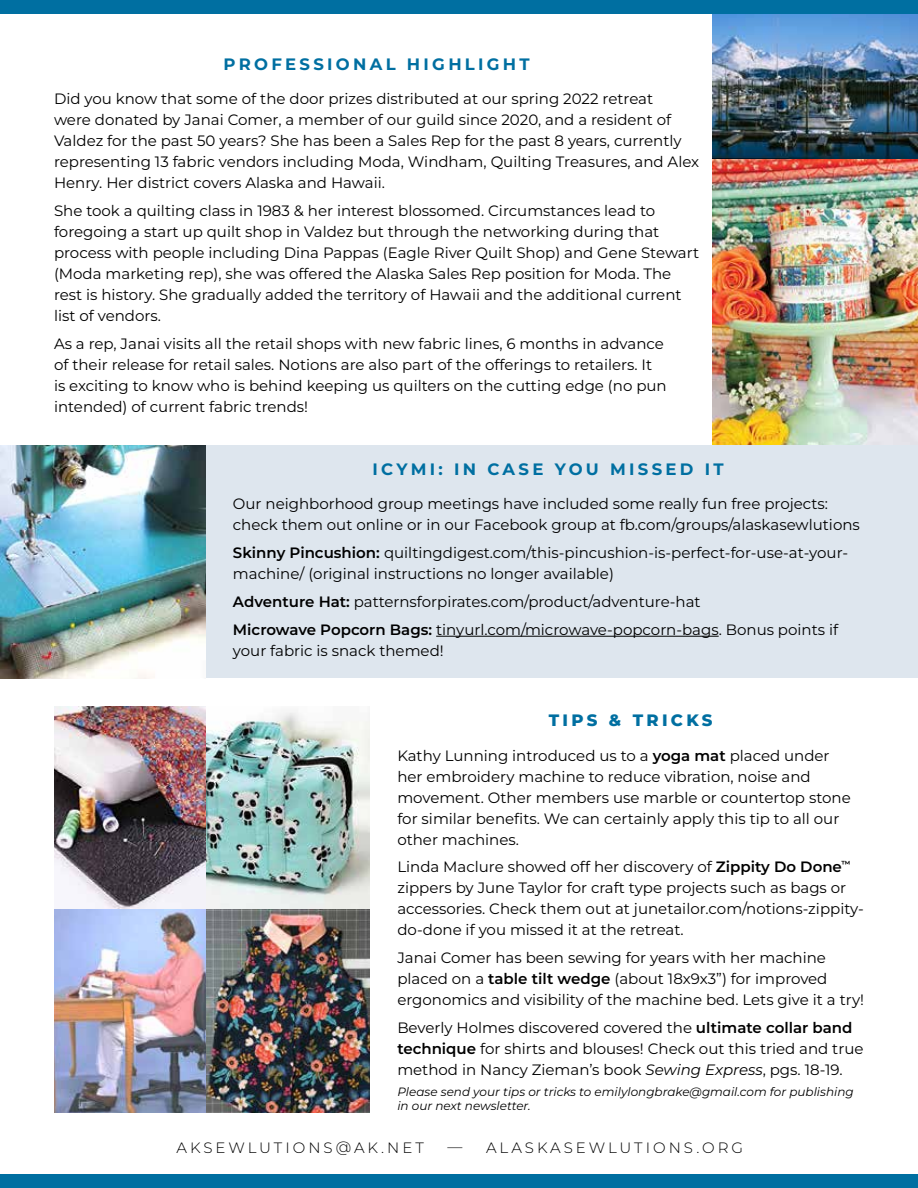
<style>
.page{position:relative;width:918px;height:1188px;background:#fff}
.page>*{position:absolute;margin:0;border:0;box-sizing:border-box;transform-origin:0 0}
.t1{font:700 16.5px "Montserrat";letter-spacing:.2em;color:#006fa1}
.t2{font:800 16.5px "Montserrat";letter-spacing:.2em;color:#006fa1}
.t3{font:15px/21px "Montserrat";color:#000}
.t4{font:300 15px "Montserrat";letter-spacing:.2em;color:#000}
.t5{font:italic 12px/14.4px "Montserrat";color:#000}
.s1{font-weight:600}
.s2{font-style:italic}
</style>
<div class="page">
<div style="left:0;top:1174px;width:918px;height:14px;background:#006fa1"></div>
<img style="left:713px;top:159px;width:205px;height:287px">
<img style="left:713px;top:14px;width:205px;height:145px">
<div style="left:0;top:446px;width:918px;height:232px;background:#dee6ee"></div>
<hr style="left:436px;top:636px;width:283px;height:1px;background:#000">
<img style="left:0;top:446px;width:205px;height:232px">
<img style="left:54px;top:706px;width:316px;height:407px">
<div style="left:0;top:0;width:918px;height:14px;background:#006fa1"></div>
<p class="t1" style="left:223px;top:53px;width:308px">PROFESSIONAL HIGHLIGHT</p>
<p class="t3" style="left:54px;top:88px;width:647px">Did you know that some of the door prizes distributed at our spring 2022 retreat<br>were donated by Janai Comer, a member of our guild since 2020, and a resident of Valdez for the past 50 years? She has been a Sales Rep for the past 8 years, currently representing 13 fabric vendors including Moda, Windham, Quilting Treasures, and Alex Henry. Her district covers Alaska and Hawaii.</p>
<p class="t3" style="left:54px;top:200px;width:647px">She took a quilting class in 1983 &amp; her interest blossomed. Circumstances lead to foregoing a start up quilt shop in Valdez but through the networking during that process with people including Dina Pappas (Eagle River Quilt Shop) and Gene Stewart (Moda marketing rep), she was offered the Alaska Sales Rep position for Moda. The rest is history. She gradually added the territory of Hawaii and the additional current list of vendors.</p>
<p class="t3" style="left:54px;top:333px;width:614px">As a rep, Janai visits all the retail shops with new fabric lines, 6 months in advance of their release for retail sales. Notions are also part of the offerings to retailers. It is exciting to know who is behind keeping us quilters on the cutting edge (no pun intended) of current fabric trends!</p>
<p class="t1" style="left:372px;top:458px;width:353px">ICYMI: IN CASE YOU MISSED IT</p>
<p class="t3" style="left:233px;top:493px;width:628px">Our neighborhood group meetings have included some really fun free projects: check them out online or in our Facebook group at fb.com/groups/alaskasewlutions</p>
<p class="t3" style="left:233px;top:542px;width:617px"><span class="s1">Skinny Pincushion:</span> quiltingdigest.com/this-pincushion-is-perfect-for-use-at-your&shy;machine/ (original instructions no longer available)</p>
<p class="t3" style="left:233px;top:587px;width:607px;line-height:27.8px"><span class="s1">Adventure Hat:</span> patternsforpirates.com/product/adventure-hat<br><span class="s1">Microwave Popcorn Bags:</span> tinyurl.com/microwave-popcorn-bags. Bonus points if</p>
<p class="t3" style="left:233px;top:640px;width:212px">your fabric is snack themed!</p>
<p class="t2" style="left:549px;top:709px;width:165px">TIPS &amp; TRICKS</p>
<p class="t3" style="left:397px;top:744px;width:455px">Kathy Lunning introduced us to a <span class="s1">yoga mat</span> placed under her embroidery machine to reduce vibration, noise and movement. Other members use marble or countertop stone for similar benefits. We can certainly apply this tip to all our other machines.</p>
<p class="t3" style="left:397px;top:856px;width:468px">Linda Maclure showed off her discovery of <span class="s1">Zippity Do Done</span><sup>™ </sup>zippers by June Taylor for craft type projects such as bags or accessories. Check them out at junetailor.com/notions-zippity&shy;do-done if you missed it at the retreat.</p>
<p class="t3" style="left:397px;top:947px;width:468px">Janai Comer has been sewing for years with her machine placed on a <span class="s1">table tilt wedge</span> (about 18x9x3”) for improved ergonomics and visibility of the machine bed. Lets give it a try!</p>
<p class="t3" style="left:397px;top:1017px;width:468px">Beverly Holmes discovered covered the <span class="s1">ultimate collar band technique</span> for shirts and blouses! Check out this tried and true method in Nancy Zieman’s book <span class="s2">Sewing Express</span>, pgs. 18-19.</p>
<p class="t5" style="left:397px;top:1084px;width:458px">Please send your tips or tricks to emilylongbrake@gmail.com for publishing in our next newsletter.</p>
<p class="t4" style="left:177px;top:1138px;width:249px">AKSEWLUTIONS@AK.NET</p>
<p class="t4" style="left:447px;top:1138px;width:297px">— ALASKASEWLUTIONS.ORG</p>
</div>
